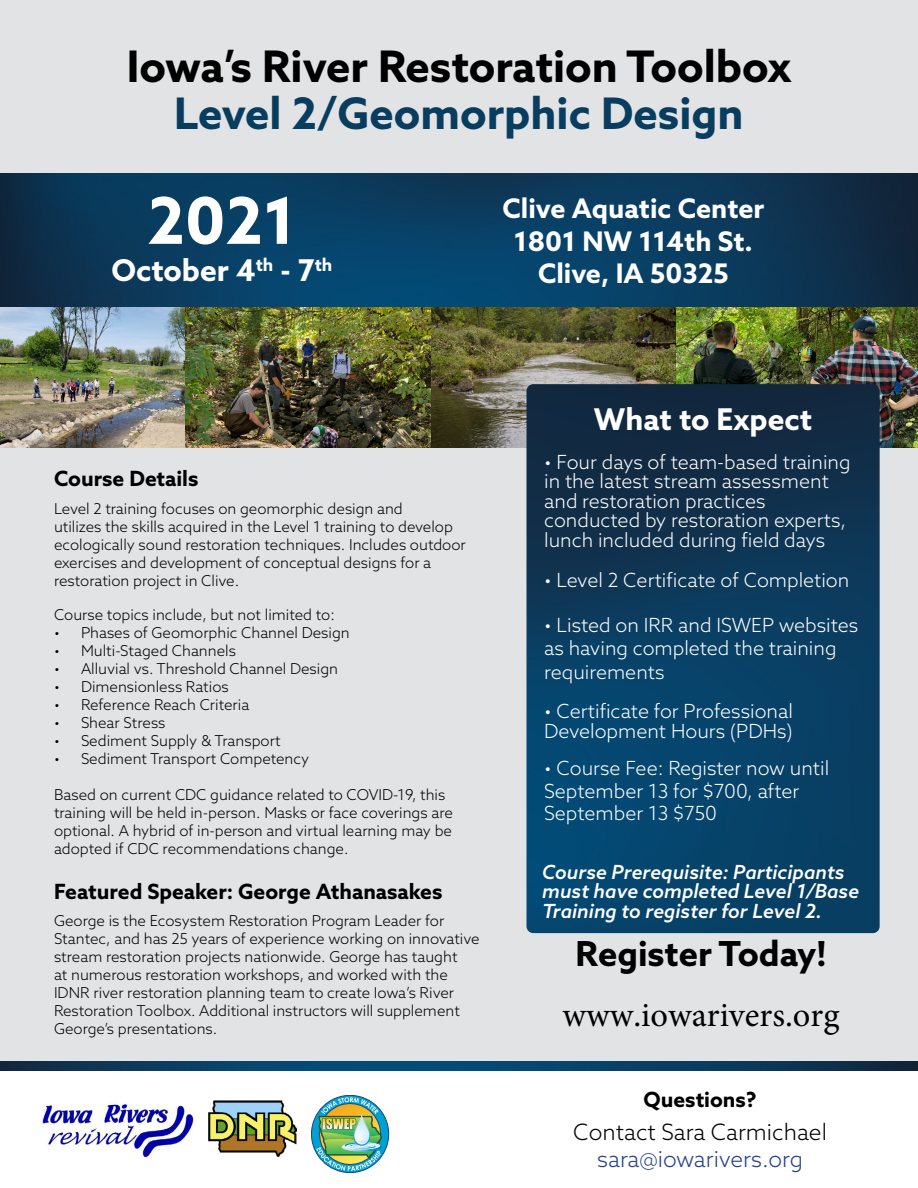
<style>
.page{position:relative;width:918px;height:1188px;background:#fff}
.page>*{position:absolute;margin:0;border:0;box-sizing:border-box;transform-origin:0 0}
.t1{font:700 64.5px "Azo Sans";color:#fff}
.t2{font:700 43.5px "Azo Sans";color:#000}
.t3{font:700 43.5px "Azo Sans";color:#083d60}
.t4{font:34.5px "Minion Pro";color:#000}
.t5{font:700 34.5px "Azo Sans";color:#000}
.t6{font:700 30px "Azo Sans";color:#fff}
.t7{font:700 27px/32.4px "Azo Sans";color:#fff;text-align:center}
.t8{font:300 22.5px "Azo Sans";color:#000}
.t9{font:300 22.5px "Azo Sans";color:#25408f}
.t10{font:700 21px "Azo Sans";color:#000}
.t11{font:300 19.5px/19.5px "Azo Sans";color:#fff}
.t12{font:italic 500 19.5px/19.5px "Azo Sans";color:#fff}
.t13{font:300 15px/18px "Azo Sans";color:#000}
</style>
<div class="page">
<div style="left:0;top:0;width:918px;height:1061px;background:#e2e3e4"></div>
<img style="left:0;top:307px;width:918px;height:141px">
<img style="left:0;top:173px;width:918px;height:134px">
<img style="left:0;top:1061px;width:918px;height:10px">
<img style="left:526px;top:384px;width:354px;height:549px">
<img style="left:311px;top:1095px;width:78px;height:78px">
<img style="left:209px;top:1100px;width:87px;height:57px">
<img style="left:41px;top:1102px;width:153px;height:54px">
<h2 class="t2" style="left:127px;top:38px;width:666px">Iowa’s River Restoration Toolbox</h2>
<h2 class="t3" style="left:174px;top:84px;width:571px">Level 2/Geomorphic Design</h2>
<h1 class="t1" style="left:147px;top:178px;width:150px">2021</h1>
<h3 class="t6" style="left:111px;top:251px;width:223px">October 4<sup>th</sup> - 7<sup>th</sup></h3>
<h3 class="t7" style="left:503px;top:192px;width:263px">Clive Aquatic Center<br>1801 NW 114th St.<br>Clive, IA 50325</h3>
<h3 class="t10" style="left:54px;top:465px;width:146px">Course Details</h3>
<p class="t13" style="left:54px;top:499px;width:413px">Level 2 training focuses on geomorphic design and<br>utilizes the skills acquired in the Level 1 training to develop ecologically sound restoration techniques. Includes outdoor exercises and development of conceptual designs for a restoration project in Clive.</p>
<p class="t13" style="left:54px;top:606px;width:282px">Course topics include, but not limited to:</p>
<p class="t13" style="left:54px;top:624px;width:297px">• Phases of Geomorphic Channel Design</p>
<p class="t13" style="left:54px;top:642px;width:184px">• Multi-Staged Channels</p>
<p class="t13" style="left:54px;top:660px;width:286px">• Alluvial vs. Threshold Channel Design</p>
<p class="t13" style="left:54px;top:678px;width:176px">• Dimensionless Ratios</p>
<p class="t13" style="left:54px;top:696px;width:197px">• Reference Reach Criteria</p>
<p class="t13" style="left:54px;top:714px;width:113px">• Shear Stress</p>
<p class="t13" style="left:54px;top:732px;width:228px">• Sediment Supply &amp; Transport</p>
<p class="t13" style="left:54px;top:750px;width:257px">• Sediment Transport Competency</p>
<p class="t13" style="left:54px;top:786px;width:400px">Based on current CDC guidance related to COVID-19, this training will be held in-person. Masks or face coverings are optional. A hybrid of in-person and virtual learning may be adopted if CDC recommendations change.</p>
<h3 class="t10" style="left:54px;top:877px;width:390px">Featured Speaker: George Athanasakes</h3>
<p class="t13" style="left:54px;top:911px;width:427px">George is the Ecosystem Restoration Program Leader for Stantec, and has 25 years of experience working on innovative stream restoration projects nationwide. George has taught<br>at numerous restoration workshops, and worked with the IDNR river restoration planning team to create Iowa’s River Restoration Toolbox. Additional instructors will supplement George’s presentations.</p>
<h3 class="t6" style="left:594px;top:399px;width:220px">What to Expect</h3>
<h3 class="t11" style="left:544px;top:452px;width:308px">• Four days of team-based training in the latest stream assessment and restoration practices conducted by restoration experts, lunch included during field days</h3>
<h3 class="t11" style="left:544px;top:570px;width:307px">• Level 2 Certificate of Completion</h3>
<h3 class="t11" style="left:544px;top:613px;width:316px;line-height:23.4px">• Listed on IRR and ISWEP websites as having completed the training requirements</h3>
<h3 class="t11" style="left:544px;top:701px;width:250px">• Certificate for Professional<br>Development Hours (PDHs)</h3>
<h3 class="t11" style="left:544px;top:757px;width:287px;line-height:22.5px">• Course Fee: Register now until<br>September 13 for $700, after<br>September 13 $750</h3>
<h3 class="t12" style="left:542px;top:862px;width:318px">Course Prerequisite: Participants must have completed Level 1/Base<br>Training to register for Level 2.</h3>
<h3 class="t5" style="left:575px;top:931px;width:253px">Register Today!</h3>
<h3 class="t4" style="left:563px;top:992px;width:278px">www.iowarivers.org</h3>
<h3 class="t10" style="left:644px;top:1086px;width:115px">Questions?</h3>
<h3 class="t8" style="left:573px;top:1118px;width:255px">Contact Sara Carmichael</h3>
<h3 class="t9" style="left:597px;top:1145px;width:207px">sara@iowarivers.org</h3>
</div>
